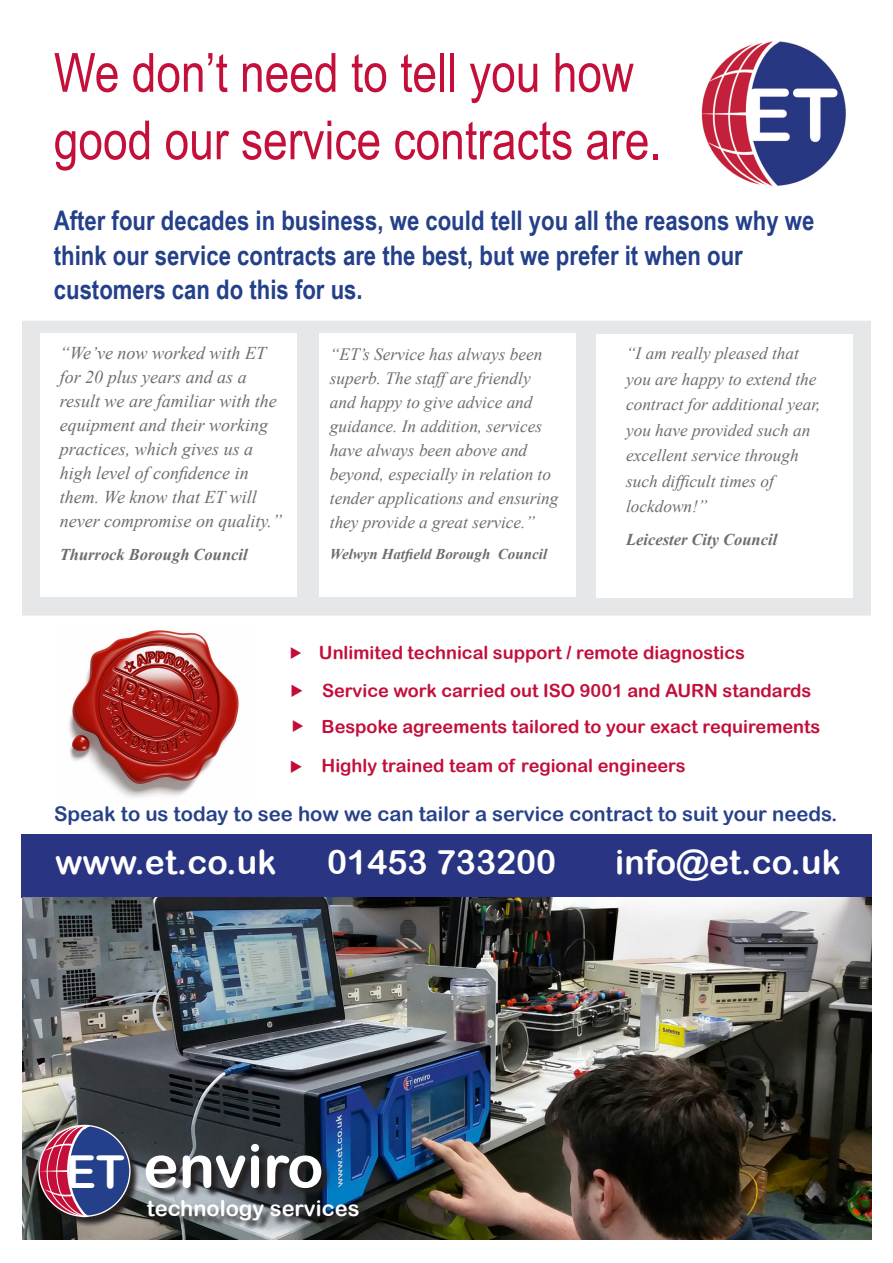
<style>
.page{position:relative;width:893px;height:1263px;background:#fff}
.page>*{position:absolute;margin:0;border:0;box-sizing:border-box;transform-origin:0 0}
.t1{font:60.15px "Arial Rounded MT Bold";color:#fff}
.t2{font:54px/67.5px "Arial Narrow";color:#c30f3a}
.t3{font:45.45px "Arial Rounded MT Bold";color:#fff}
.t4{font:33.75px "Arial Rounded MT Bold";color:#fff}
.t5{font:700 27px/34.5px "Arial Narrow";color:#24408a}
.t6{font:21.9px "Arial Rounded MT Bold";color:#fff}
.t7{font:20.25px "Arial Rounded MT Bold";color:#27418b}
.t8{font:18.15px "Arial Rounded MT Bold";color:#c30f3a}
.t9{font:italic 18px/24px "Times New Roman";color:#6c6d70}
.t10{font:italic 17.25px/24px "Times New Roman";color:#6c6d70}
.t11{font:italic 700 16.5px "Times New Roman";color:#6c6d70}
.t12{font:italic 700 15px "Times New Roman";color:#6c6d70}
</style>
<div class="page">
<img style="left:701px;top:41px;width:145px;height:145px">
<div style="left:21px;top:834px;width:851px;height:63px;background:#293483"></div>
<img style="left:22px;top:897px;width:850px;height:342px">
<div style="left:22px;top:321px;width:849px;height:294px;background:#e6e7e9"></div>
<div style="left:40px;top:334px;width:256px;height:263px;background:#fff"></div>
<div style="left:319px;top:334px;width:257px;height:263px;background:#fff"></div>
<div style="left:596px;top:335px;width:257px;height:263px;background:#fff"></div>
<div style="left:40px;top:1126px;width:329px;height:104px;background:#231f20;opacity:.96"></div>
<svg style="left:26px;top:1123px;width:122px;height:96px;background:#5b4b6b"></svg>
<img style="left:69px;top:630px;width:170px;height:168px">
<p class="t2" style="left:54px;top:37px;width:609px">We don’t need to tell you how good our service contracts are.</p>
<p class="t5" style="left:54px;top:202px;width:762px">After four decades in business, we could tell you all the reasons why we think our service contracts are the best, but we prefer it when our customers can do this for us.</p>
<p class="t9" style="left:60px;top:340px;width:224px">“We’ve now worked with ET for 20 plus years and as a result we are familiar with the equipment and their working practices, which gives us a high level of confidence in them. We know that ET will never compromise on quality.”</p>
<p class="t11" style="left:60px;top:543px;width:189px">Thurrock Borough Council</p>
<p class="t10" style="left:330px;top:342px;width:230px">“ET’s Service has always been superb. The staff are friendly and happy to give advice and guidance. In addition, services have always been above and beyond, especially in relation to tender applications and ensuring they provide a great service.”</p>
<p class="t12" style="left:330px;top:543px;width:219px">Welwyn Hatfield Borough Council</p>
<p class="t10" style="left:626px;top:340px;width:196px;line-height:25.5px">“I am really pleased that you are happy to extend the contract for additional year, you have provided such an excellent service through such difficult times of lockdown!”</p>
<p class="t11" style="left:626px;top:528px;width:153px">Leicester City Council</p>
<p class="t8" style="left:319px;top:642px;width:428px">Unlimited technical support / remote diagnostics</p>
<p class="t8" style="left:322px;top:680px;width:491px">Service work carried out ISO 9001 and AURN standards</p>
<p class="t8" style="left:322px;top:716px;width:500px">Bespoke agreements tailored to your exact requirements</p>
<p class="t8" style="left:322px;top:755px;width:366px">Highly trained team of regional engineers</p>
<p class="t7" style="left:54px;top:801px;width:785px">Speak to us today to see how we can tailor a service contract to suit your needs.</p>
<p class="t4" style="left:55px;top:842px;width:223px">www.et.co.uk</p>
<p class="t4" style="left:327px;top:842px;width:230px">01453 733200</p>
<p class="t4" style="left:615px;top:842px;width:227px">info@et.co.uk</p>
<p class="t3" style="left:66px;top:1145px;width:60px">ET</p>
<p class="t1" style="left:143px;top:1130px;width:182px">enviro</p>
<p class="t6" style="left:147px;top:1195px;width:214px">technology services</p>
</div>
